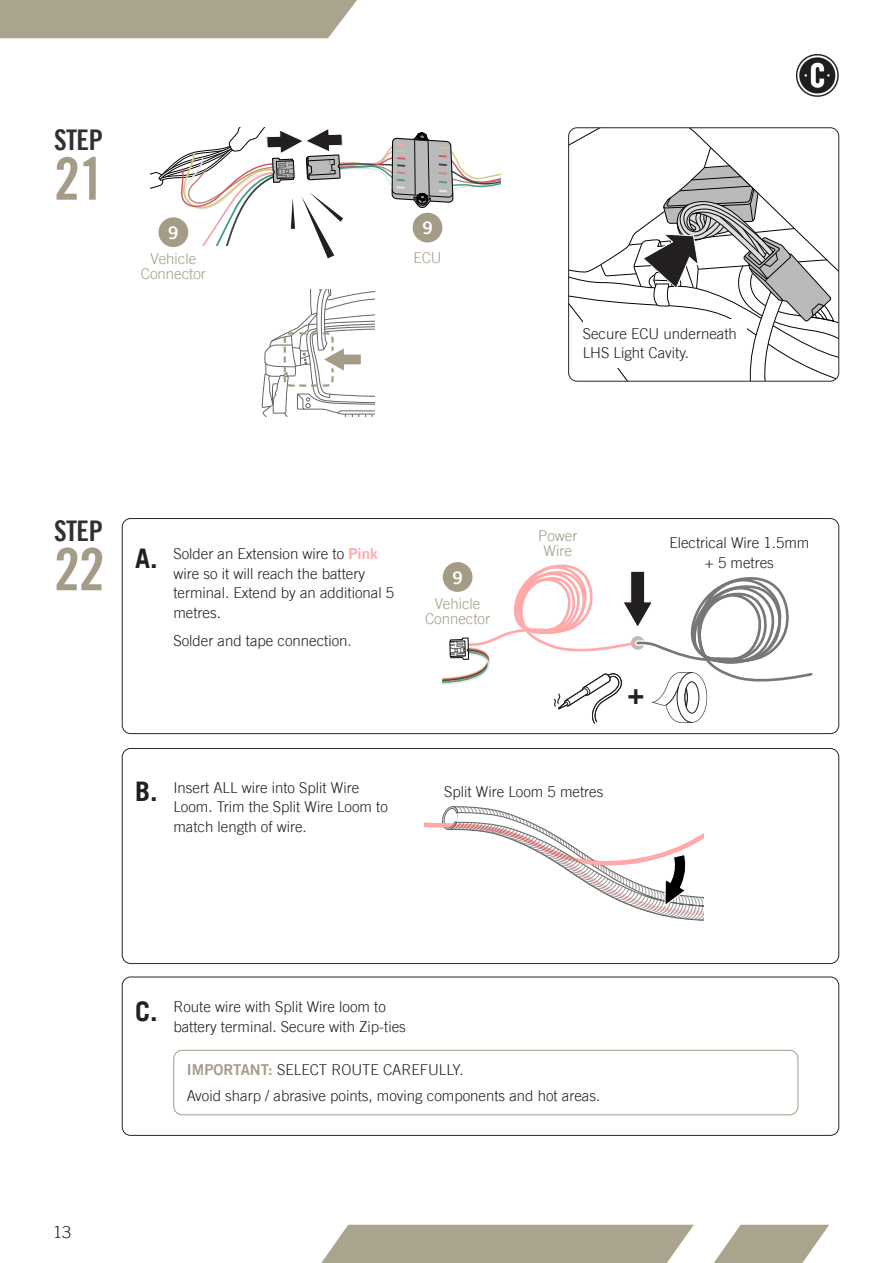
<style>
.page{position:relative;width:893px;height:1263px;background:#fff}
.page>*{position:absolute;margin:0;border:0;box-sizing:border-box;transform-origin:0 0}
.t1{font:58.5px "Trade Gothic LT Bold Cond Twenty";color:#a49c87}
.t2{font:28.5px "Trade Gothic LT Bold Cond Twenty";letter-spacing:-.02em;color:#312f30}
.Body__General{font:700 27px "Trade Gothic LT";color:#231f20}
.t3{font:17.25px "Trade Gothic LT Bold Two";color:#fff}
.t4{font:300 16.5px "Trade Gothic LT";color:#231f20}
.Body__General-2{font:300 15px/19.5px "Trade Gothic LT";color:#231f20}
.Body__General-3{font:300 15px/15px "Trade Gothic LT";color:#a49c87;text-align:center}
.s1{font-family:"Trade Gothic LT Bold Two";font-weight:400;color:#ffa9ab}
.s2{font-family:"Trade Gothic LT Bold Two";font-weight:400;color:#a49c87}
</style>
<div class="page">
<svg style="left:321px;top:1225px;width:373px;height:38px"></svg>
<svg style="left:714px;top:1225px;width:115px;height:38px"></svg>
<div style="left:0;top:0;width:357px;height:38px;background:#aaa38e"></div>
<img style="left:796px;top:54px;width:43px;height:43px">
<svg style="left:569px;top:128px;width:270px;height:253px"></svg>
<div style="left:122px;top:518px;width:717px;height:216px;border:1px solid #292829;border-radius:9px"></div>
<div style="left:122px;top:748px;width:717px;height:216px;border:1px solid #292829;border-radius:9px"></div>
<div style="left:122px;top:977px;width:717px;height:158px;border:1px solid #292829;border-radius:9px"></div>
<div style="left:173px;top:1050px;width:625px;height:65px;border:1px solid #a49c87;border-radius:9px"></div>
<svg style="left:425px;top:806px;width:278px;height:115px"></svg>
<svg style="left:442px;top:564px;width:371px;height:160px"></svg>
<div style="left:443px;top:562px;width:29px;height:30px;background:#a49c87;border-radius:50%"></div>
<div style="left:425px;top:593px;width:65px;height:35px;background:#fff"></div>
<svg style="left:261px;top:290px;width:113px;height:127px"></svg>
<svg style="left:151px;top:127px;width:350px;height:131px"></svg>
<div style="left:583px;top:319px;width:163px;height:48px;background:#fff"></div>
<p class="t2" style="left:54px;top:123px;width:50px">STEP</p>
<p class="t1" style="left:54px;top:143px;width:52px">21</p>
<p class="t3" style="left:168px;top:222px;width:12px">9</p>
<p class="t3" style="left:422px;top:217px;width:12px">9</p>
<p class="Body__General-3" style="left:141px;top:251px;width:67px">Vehicle<br>Connector</p>
<p class="Body__General-3" style="left:413px;top:250px;width:30px">ECU</p>
<p class="Body__General-2" style="left:583px;top:323px;width:156px">Secure ECU underneath<br>LHS Light Cavity.</p>
<p class="t2" style="left:54px;top:513px;width:50px">STEP</p>
<p class="t1" style="left:54px;top:534px;width:52px">22</p>
<p class="Body__General" style="left:135px;top:542px;width:24px">A.</p>
<p class="Body__General-2" style="left:173px;top:544px;width:222px">Solder an Extension wire to <span class="s1">Pink </span>wire so it will reach the battery terminal. Extend by an additional 5 metres.</p>
<p class="Body__General-2" style="left:173px;top:631px;width:180px">Solder and tape connection.</p>
<p class="Body__General" style="left:135px;top:775px;width:24px">B.</p>
<p class="Body__General-2" style="left:173px;top:777px;width:216px">Insert ALL wire into Split Wire<br>Loom. Trim the Split Wire Loom to match length of wire.</p>
<p class="t3" style="left:452px;top:567px;width:12px">9</p>
<p class="Body__General-3" style="left:425px;top:595px;width:67px">Vehicle<br>Connector</p>
<p class="Body__General-3" style="left:538px;top:528px;width:41px">Power<br>Wire</p>
<p class="Body__General-2" style="left:669px;top:533px;width:141px">Electrical Wire 1.5mm</p>
<p class="Body__General-2" style="left:705px;top:553px;width:70px">+ 5 metres</p>
<p class="Body__General" style="left:628px;top:678px;width:18px">+</p>
<p class="Body__General-2" style="left:444px;top:782px;width:161px">Split Wire Loom 5 metres</p>
<p class="t4" style="left:53px;top:1222px;width:20px">13</p>
<p class="Body__General" style="left:135px;top:994px;width:24px">C.</p>
<p class="Body__General-2" style="left:173px;top:997px;width:234px">Route wire with Split Wire loom to battery terminal. Secure with Zip-ties</p>
<p class="Body__General-2" style="left:187px;top:1059px;width:278px"><span class="s2">IMPORTANT:</span> SELECT ROUTE CAREFULLY.</p>
<p class="Body__General-2" style="left:187px;top:1086px;width:415px">Avoid sharp / abrasive points, moving components and hot areas.</p>
</div>
